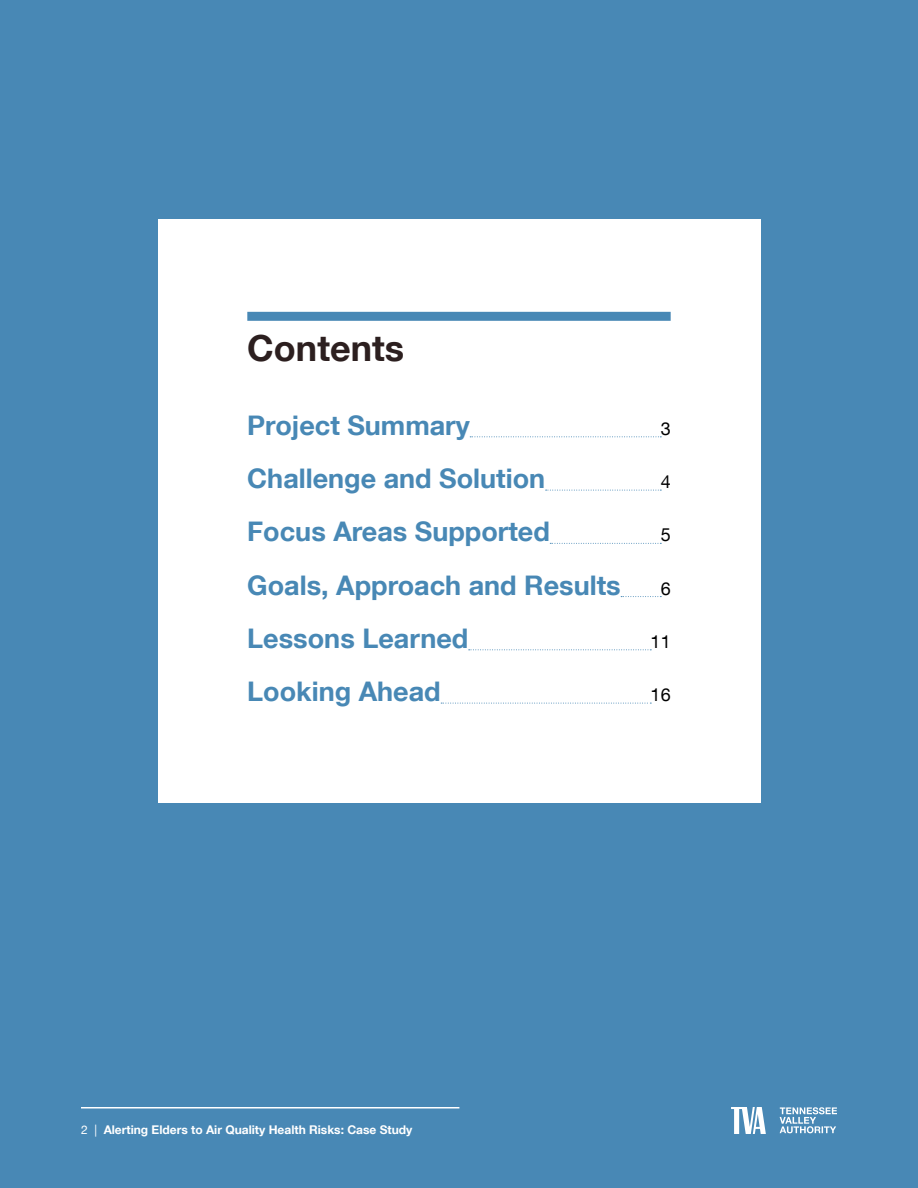
<style>
.page{position:relative;width:918px;height:1188px;background:#4888b5}
.page>*{position:absolute;margin:0;border:0;box-sizing:border-box;transform-origin:0 0}
.t1{font:700 36px "Helvetica Neue LT Com";color:#2c1f1f}
.t2{font:700 27px "Helvetica Neue LT Com";color:#4888b5}
.t3{font:18px "Helvetica Neue LT Com";color:#000}
.t4{font:700 12px "Helvetica Neue LT Com";color:#fff}
.s1{font-weight:400}
</style>
<div class="page">
<div style="left:158px;top:219px;width:602px;height:583px;background:#fff"></div>
<div style="left:247px;top:312px;width:424px;height:9px;background:#4888b5"></div>
<svg style="left:470px;top:436px;width:191px;height:1px"></svg>
<svg style="left:546px;top:490px;width:115px;height:1px"></svg>
<svg style="left:550px;top:543px;width:111px;height:1px"></svg>
<svg style="left:621px;top:596px;width:40px;height:1px"></svg>
<svg style="left:469px;top:649px;width:182px;height:1px"></svg>
<svg style="left:441px;top:703px;width:210px;height:1px"></svg>
<svg style="left:780px;top:1107px;width:57px;height:26px"></svg>
<svg style="left:731px;top:1107px;width:35px;height:27px"></svg>
<hr style="left:81px;top:1107px;width:378px;height:1px;background:#fff">
<h1 class="t1" style="left:247px;top:326px;width:158px">Contents</h1>
<p class="t2" style="left:247px;top:408px;width:224px">Project Summary</p>
<p class="t3" style="left:661px;top:417px;width:12px">3</p>
<p class="t2" style="left:247px;top:461px;width:299px">Challenge and Solution</p>
<p class="t3" style="left:661px;top:471px;width:12px">4</p>
<p class="t2" style="left:247px;top:515px;width:304px">Focus Areas Supported</p>
<p class="t3" style="left:661px;top:524px;width:12px">5</p>
<p class="t2" style="left:247px;top:568px;width:375px">Goals, Approach and Results</p>
<p class="t3" style="left:661px;top:577px;width:12px">6</p>
<p class="t2" style="left:247px;top:621px;width:223px">Lessons Learned</p>
<p class="t3" style="left:651px;top:630px;width:22px">11</p>
<p class="t2" style="left:247px;top:674px;width:195px">Looking Ahead</p>
<p class="t3" style="left:651px;top:684px;width:22px">16</p>
<p class="t4" style="left:81px;top:1122px;width:333px"><span class="s1">2 |</span> Alerting Elders to Air Quality Health Risks: Case Study</p>
</div>
